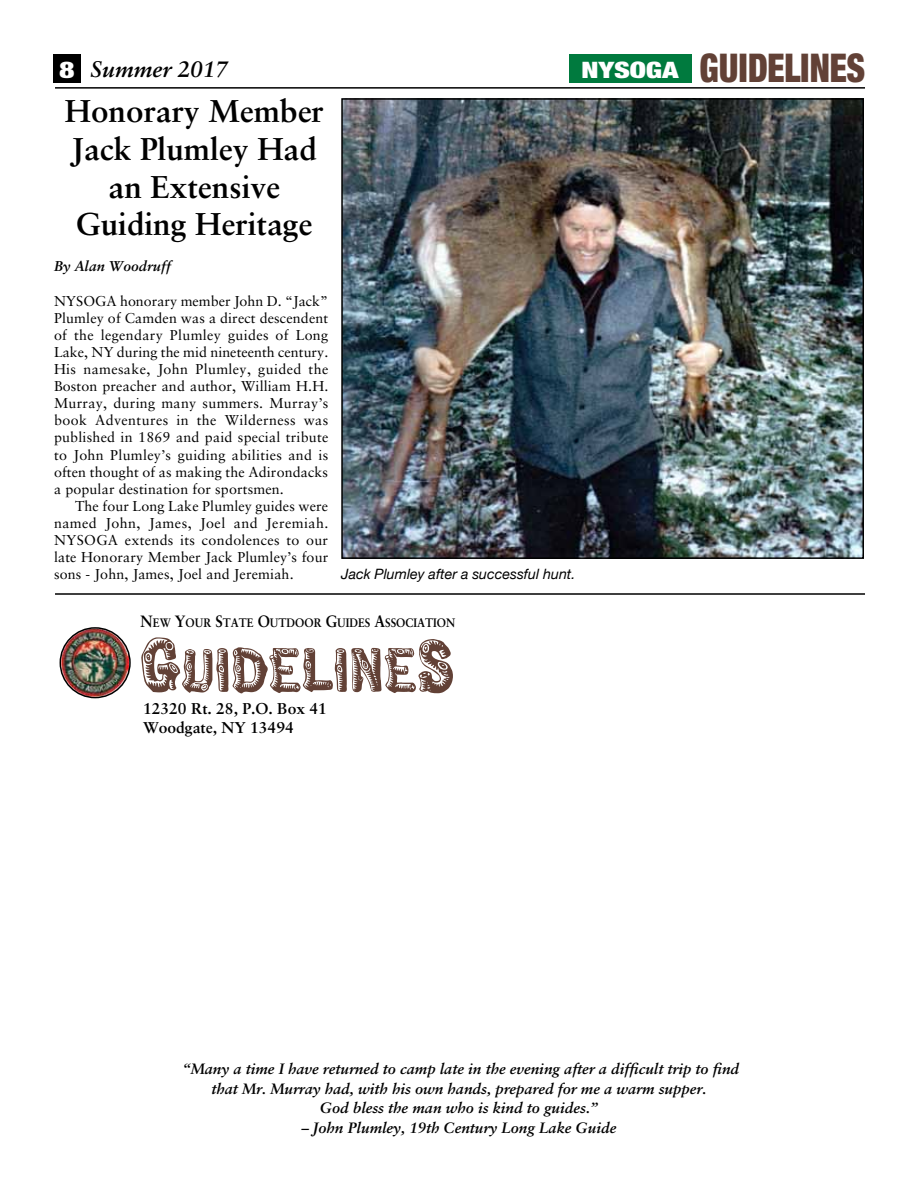
<style>
.page{position:relative;width:918px;height:1188px;background:#fff}
.page>*{position:absolute;margin:0;border:0;box-sizing:border-box;transform-origin:0 0}
.t1{font:59.85px "Pinewood";letter-spacing:-.03em;color:#624136}
.t2{font:39.3px "Harvest";color:#624136;scale:.88 1}
.t3{font:700 31.5px/37.8px "Sabon";color:#000;text-align:center}
.t4{font:italic 700 22.5px "Sabon";color:#000}
.t5{font:700 15.6px/18.8px "Sabon";color:#000}
.t6{font:italic 700 15px/19.5px "Sabon";color:#000;text-align:center}
.t7{font:14.25px/17.1px "Sabon";letter-spacing:.01em;color:#000;text-align:justify}
.t8{font:italic 14.25px "Helvetica Neue";color:#000}
.t9{font:italic 700 14.25px "Sabon";letter-spacing:.01em;color:#000}
.t10{font:700 12.3px "Sabon";color:#000;scale:.9 1}
.s1{font-family:"Harvest";font-weight:400;font-style:normal;color:#fff}
.s2{font-size:22.5px;color:#fff}
.s3{font-size:16.35px}
.s4{font-size:72.3px}
</style>
<div class="page">
<hr style="left:55px;top:87px;width:810px;height:2px;background:#000">
<div style="left:54px;top:55px;width:27px;height:28px;background:#000"></div>
<div style="left:569px;top:54px;width:122px;height:29px;background:#007a3e"></div>
<img style="left:61px;top:629px;width:67px;height:68px">
<div style="left:60px;top:627px;width:71px;height:71px;border:2px solid #000;border-radius:50%"></div>
<hr style="left:55px;top:593px;width:810px;height:2px;background:#000">
<img style="left:344px;top:101px;width:517px;height:455px">
<div style="left:341px;top:98px;width:523px;height:461px;border:2px solid #000"></div>
<h3 class="t4" style="left:59px;top:56px;width:170px"><span class="s1">8</span> Summer 2017</h3>
<h2 class="t2" style="left:582px;top:49px;width:324px"><span class="s2">NYSOGA</span> GUIDELINES</h2>
<h3 class="t3" style="left:65px;top:92px;width:261px">Honorary Member<br>Jack Plumley Had an Extensive<br>Guiding Heritage</h3>
<p class="t9" style="left:54px;top:258px;width:118px">By Alan Woodruff</p>
<p class="t7" style="left:54px;top:292px;width:276px">NYSOGA honorary member John D. “Jack” Plumley of Camden was a direct descendent of the legendary Plumley guides of Long Lake, NY during the mid nineteenth century.<br>His namesake, John Plumley, guided the Boston preacher and author, William H.H.<br>Murray, during many summers. Murray’s book Adventures in the Wilderness was published in 1869 and paid special tribute to John Plumley’s guiding abilities and is often thought of as making the Adirondacks a popular destination for sportsmen.</p>
<p class="t7" style="left:54px;top:497px;width:276px;text-indent:21px">The four Long Lake Plumley guides were named John, James, Joel and Jeremiah.<br>NYSOGA extends its condolences to our late Honorary Member Jack Plumley’s four sons - John, James, Joel and Jeremiah.</p>
<p class="t8" style="left:341px;top:566px;width:236px">Jack Plumley after a successful hunt.</p>
<p class="t10" style="left:141px;top:615px;width:351px"><span class="s3">N</span>EW <span class="s3">Y</span>OUR <span class="s3">S</span>TATE <span class="s3">O</span>UTDOOR <span class="s3">G</span>UIDES <span class="s3">A</span>SSOCIATION</p>
<h1 class="t1" style="left:139px;top:641px;width:319px"><span class="s4">G</span>UIDELINE<span class="s4">S</span></h1>
<p class="t5" style="left:143px;top:699px;width:185px">12320 Rt. 28, P.O. Box 41<br>Woodgate, NY 13494</p>
<p class="t6" style="left:183px;top:1059px;width:558px">“Many a time I have returned to camp late in the evening after a difficult trip to find that Mr. Murray had, with his own hands, prepared for me a warm supper.<br>God bless the man who is kind to guides.”</p>
<p class="t6" style="left:302px;top:1118px;width:316px">– John Plumley, 19th Century Long Lake Guide</p>
</div>
